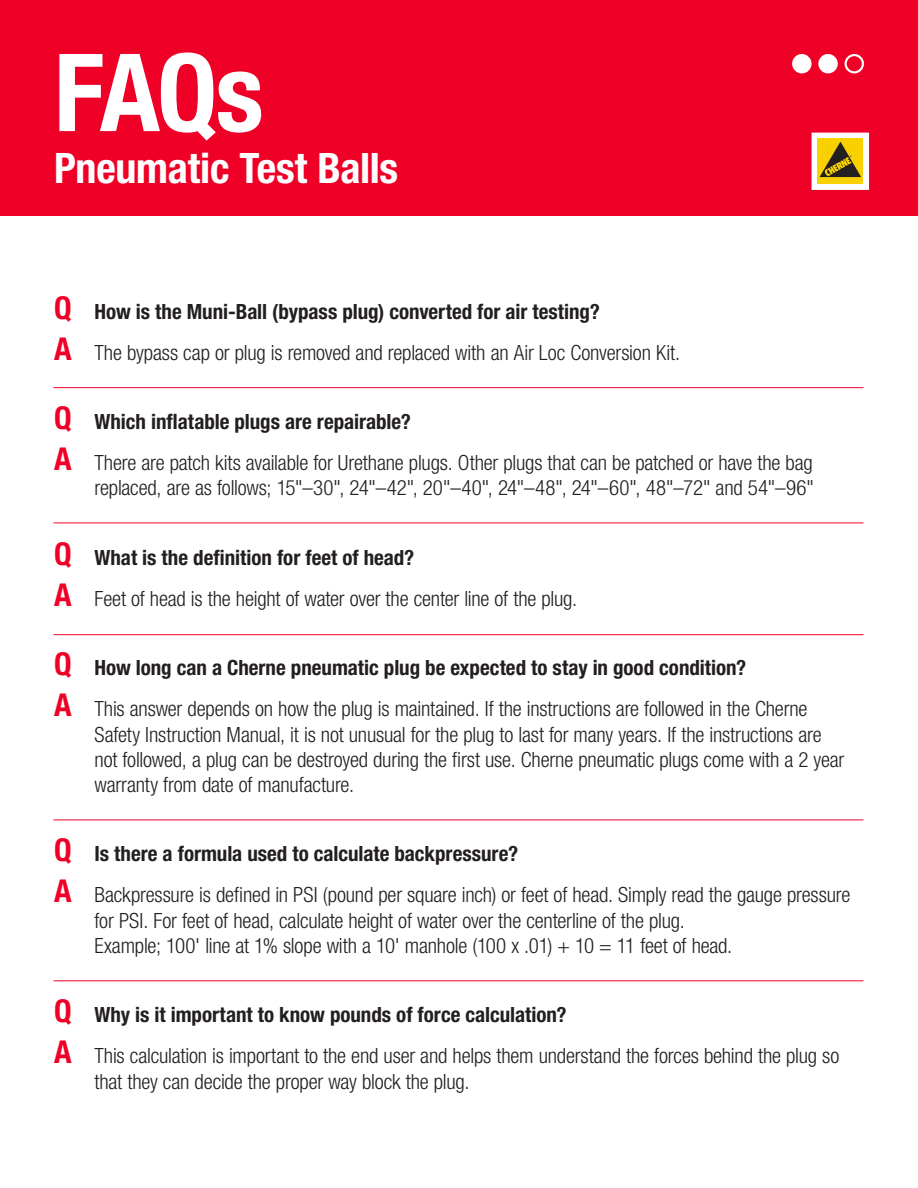
<style>
.page{position:relative;width:918px;height:1188px;background:#fff}
.page>*{position:absolute;margin:0;border:0;box-sizing:border-box;transform-origin:0 0}
.t1{font:700 condensed 108px "Helvetica Neue LT Std";color:#fff}
.t2{font:700 condensed 42px "Helvetica Neue LT Std";letter-spacing:-.005em;color:#fff}
.t3{font:300 condensed 21px/25.2px "Helvetica Neue LT Std";letter-spacing:-.01em;color:#231f20}
.t4{font:700 condensed 21px "Helvetica Neue LT Std";color:#231f20}
.s1{font-size:31.5px;color:#ef0027}
.s2{font-weight:700;font-size:31.5px;color:#ef0027}
</style>
<div class="page">
<div style="left:0;top:0;width:918px;height:216px;background:#ef0027"></div>
<div style="left:792px;top:54px;width:20px;height:19px;background:#fff;border-radius:50%"></div>
<div style="left:818px;top:54px;width:20px;height:19px;background:#fff;border-radius:50%"></div>
<svg style="left:845px;top:54px;width:19px;height:19px"></svg>
<div style="left:847px;top:56px;width:15px;height:15px;background:#ef0027;border-radius:50%"></div>
<hr style="left:54px;top:387px;width:810px;height:1px;background:#ef0027">
<svg style="left:811px;top:132px;width:58px;height:58px;background:#d5bd5f"></svg>
<hr style="left:54px;top:523px;width:810px;height:1px;background:#ef0027">
<hr style="left:54px;top:634px;width:810px;height:1px;background:#ef0027">
<hr style="left:54px;top:820px;width:810px;height:1px;background:#ef0027">
<hr style="left:54px;top:981px;width:810px;height:1px;background:#ef0027">
<p class="t1" style="left:54px;top:27px;width:211px">FAQs</p>
<p class="t2" style="left:54px;top:143px;width:346px">Pneumatic Test Balls</p>
<p class="t4" style="left:54px;top:298px;width:547px"><span class="s1">Q</span> How is the Muni-Ball (bypass plug) converted for air testing?</p>
<p class="t3" style="left:54px;top:339px;width:628px"><span class="s2">A</span> The bypass cap or plug is removed and replaced with an Air Loc Conversion Kit.</p>
<p class="t4" style="left:54px;top:409px;width:358px"><span class="s1">Q</span> Which inflatable plugs are repairable?</p>
<p class="t3" style="left:54px;top:450px;width:761px;text-align:right"><span class="s2">A</span> There are patch kits available for Urethane plugs. Other plugs that can be patched or have the bag replaced, are as follows; 15"–30", 24"–42", 20"–40", 24"–48", 24"–60", 48"–72" and 54"–96"</p>
<p class="t4" style="left:54px;top:545px;width:362px"><span class="s1">Q</span> What is the definition for feet of head?</p>
<p class="t3" style="left:54px;top:586px;width:525px"><span class="s2">A</span> Feet of head is the height of water over the center line of the plug.</p>
<p class="t4" style="left:54px;top:655px;width:694px"><span class="s1">Q</span> How long can a Cherne pneumatic plug be expected to stay in good condition?</p>
<p class="t3" style="left:94px;top:696px;width:751px;text-indent:-40px"><span class="s2">A</span> This answer depends on how the plug is maintained. If the instructions are followed in the Cherne Safety Instruction Manual, it is not unusual for the plug to last for many years. If the instructions are not followed, a plug can be destroyed during the first use. Cherne pneumatic plugs come with a 2 year warranty from date of manufacture.</p>
<p class="t4" style="left:54px;top:841px;width:466px"><span class="s1">Q</span> Is there a formula used to calculate backpressure?</p>
<p class="t3" style="left:94px;top:882px;width:757px;text-indent:-40px"><span class="s2">A</span> Backpressure is defined in PSI (pound per square inch) or feet of head. Simply read the gauge pressure for PSI. For feet of head, calculate height of water over the centerline of the plug.<br>Example; 100' line at 1% slope with a 10' manhole (100 x .01) + 10 = 11 feet of head.</p>
<p class="t4" style="left:54px;top:1002px;width:514px"><span class="s1">Q</span> Why is it important to know pounds of force calculation?</p>
<p class="t3" style="left:94px;top:1043px;width:746px;text-indent:-40px"><span class="s2">A</span> This calculation is important to the end user and helps them understand the forces behind the plug so that they can decide the proper way block the plug.</p>
</div>
